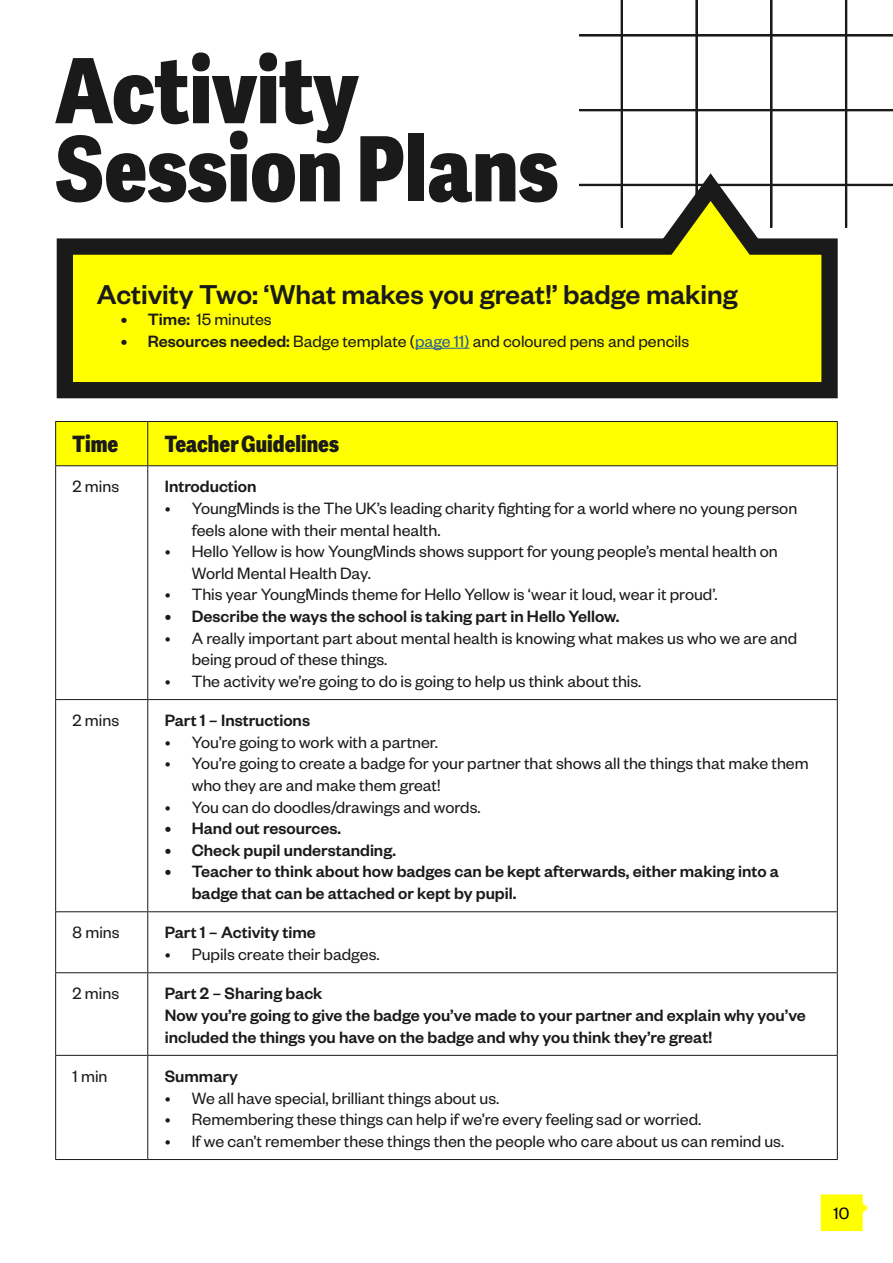
<style>
.page{position:relative;width:893px;height:1263px;background:#fff}
.page>*{position:absolute;margin:0;border:0;box-sizing:border-box;transform-origin:0 0}
.t1{font:800 90px/78.2px "Adelle Sans Cnd";color:#1a1a1a}
.t2{font:500 30px "Founders Grotesk";color:#1a1a1a}
.t3{font:800 22.5px "Adelle Sans Cnd";color:#1a1a1a}
.t4{font:18px/21.6px "Founders Grotesk";color:#1a1a1a}
.t5{font:500 18px/21.6px "Founders Grotesk";color:#1a1a1a}
.t6{font:18px "Founders Grotesk";color:#000}
.s1{font-weight:500}
.s2{color:#275b9b}
</style>
<div class="page">
<svg style="left:821px;top:1194px;width:47px;height:37px;background:#ffff1c"></svg>
<svg style="left:579px;top:0;width:314px;height:227px"></svg>
<div style="left:56px;top:422px;width:781px;height:43px;background:#ff0"></div>
<hr style="left:55px;top:421px;width:93px;height:1px;background:#1a1a1a">
<hr style="left:55px;top:422px;width:1px;height:43px;background:#1a1a1a">
<hr style="left:148px;top:421px;width:690px;height:1px;background:#1a1a1a">
<hr style="left:147px;top:422px;width:1px;height:43px;background:#1a1a1a">
<hr style="left:837px;top:422px;width:1px;height:43px;background:#1a1a1a">
<hr style="left:55px;top:465px;width:93px;height:1px;background:#1a1a1a">
<hr style="left:55px;top:466px;width:1px;height:233px;background:#1a1a1a">
<hr style="left:148px;top:465px;width:690px;height:1px;background:#1a1a1a">
<hr style="left:147px;top:466px;width:1px;height:233px;background:#1a1a1a">
<hr style="left:837px;top:466px;width:1px;height:233px;background:#1a1a1a">
<hr style="left:55px;top:699px;width:93px;height:1px;background:#1a1a1a">
<hr style="left:55px;top:700px;width:1px;height:211px;background:#1a1a1a">
<hr style="left:148px;top:699px;width:690px;height:1px;background:#1a1a1a">
<hr style="left:147px;top:700px;width:1px;height:211px;background:#1a1a1a">
<hr style="left:837px;top:700px;width:1px;height:211px;background:#1a1a1a">
<hr style="left:55px;top:911px;width:93px;height:1px;background:#1a1a1a">
<hr style="left:55px;top:912px;width:1px;height:60px;background:#1a1a1a">
<hr style="left:148px;top:911px;width:690px;height:1px;background:#1a1a1a">
<hr style="left:147px;top:912px;width:1px;height:60px;background:#1a1a1a">
<hr style="left:837px;top:912px;width:1px;height:60px;background:#1a1a1a">
<hr style="left:55px;top:972px;width:93px;height:1px;background:#1a1a1a">
<hr style="left:55px;top:973px;width:1px;height:82px;background:#1a1a1a">
<hr style="left:148px;top:972px;width:690px;height:1px;background:#1a1a1a">
<hr style="left:147px;top:973px;width:1px;height:82px;background:#1a1a1a">
<hr style="left:837px;top:973px;width:1px;height:82px;background:#1a1a1a">
<hr style="left:55px;top:1055px;width:93px;height:1px;background:#1a1a1a">
<hr style="left:55px;top:1056px;width:1px;height:103px;background:#1a1a1a">
<hr style="left:148px;top:1055px;width:690px;height:1px;background:#1a1a1a">
<hr style="left:147px;top:1056px;width:1px;height:103px;background:#1a1a1a">
<hr style="left:837px;top:1056px;width:1px;height:103px;background:#1a1a1a">
<hr style="left:55px;top:1159px;width:93px;height:1px;background:#1a1a1a">
<hr style="left:148px;top:1159px;width:690px;height:1px;background:#1a1a1a">
<svg style="left:56px;top:159px;width:790px;height:240px"></svg>
<hr style="left:415px;top:348px;width:54px;height:1px;background:#275b9b">
<h1 class="t1" style="left:55px;top:53px;width:505px">Activity<br>Session Plans</h1>
<h2 class="t2" style="left:97px;top:275px;width:643px">Activity Two: ‘What makes you great!’ badge making</h2>
<p class="t4" style="left:121px;top:308px;width:152px"><span class="s1">• Time:</span> 15 minutes</p>
<p class="t4" style="left:121px;top:329px;width:570px"><span class="s1">• Resources needed:</span> Badge template (<span class="s2">page 11)</span> and coloured pens and pencils</p>
<p class="t3" style="left:73px;top:430px;width:47px">Time</p>
<p class="t3" style="left:165px;top:430px;width:176px">Teacher Guidelines</p>
<p class="t4" style="left:73px;top:475px;width:48px">2 mins</p>
<p class="t5" style="left:165px;top:475px;width:93px">Introduction</p>
<p class="t4" style="left:192px;top:496px;width:607px;text-indent:-27px">• YoungMinds is the The UK’s leading charity fighting for a world where no young person feels alone with their mental health.</p>
<p class="t4" style="left:192px;top:540px;width:588px;text-indent:-27px">• Hello Yellow is how YoungMinds shows support for young people’s mental health on<br>World Mental Health Day.</p>
<p class="t4" style="left:165px;top:583px;width:554px">• This year YoungMinds theme for Hello Yellow is ‘wear it loud, wear it proud’.</p>
<p class="t5" style="left:165px;top:604px;width:456px">• Describe the ways the school is taking part in Hello Yellow.</p>
<p class="t4" style="left:192px;top:626px;width:607px;text-indent:-27px">• A really important part about mental health is knowing what makes us who we are and being proud of these things.</p>
<p class="t4" style="left:165px;top:669px;width:478px">• The activity we’re going to do is going to help us think about this.</p>
<p class="t4" style="left:73px;top:709px;width:48px">2 mins</p>
<p class="t5" style="left:165px;top:709px;width:147px">Part 1 – Instructions</p>
<p class="t4" style="left:165px;top:730px;width:275px">• You’re going to work with a partner.</p>
<p class="t4" style="left:192px;top:752px;width:618px;text-indent:-27px">• You’re going to create a badge for your partner that shows all the things that make them who they are and make them great!</p>
<p class="t4" style="left:165px;top:795px;width:317px">• You can do doodles/drawings and words.</p>
<p class="t5" style="left:165px;top:817px;width:178px">• Hand out resources.</p>
<p class="t5" style="left:165px;top:838px;width:233px">• Check pupil understanding.</p>
<p class="t5" style="left:192px;top:860px;width:589px;text-indent:-27px">• Teacher to think about how badges can be kept afterwards, either making into a badge that can be attached or kept by pupil.</p>
<p class="t4" style="left:73px;top:921px;width:48px">8 mins</p>
<p class="t5" style="left:165px;top:921px;width:153px">Part 1 – Activity time</p>
<p class="t4" style="left:165px;top:942px;width:216px">• Pupils create their badges.</p>
<p class="t4" style="left:73px;top:982px;width:48px">2 mins</p>
<p class="t5" style="left:165px;top:982px;width:643px">Part 2 – Sharing back<br>Now you’re going to give the badge you’ve made to your partner and explain why you’ve included the things you have on the badge and why you think they’re great!</p>
<p class="t4" style="left:73px;top:1064px;width:36px">1 min</p>
<p class="t5" style="left:165px;top:1064px;width:75px">Summary</p>
<p class="t4" style="left:165px;top:1086px;width:336px">• We all have special, brilliant things about us.</p>
<p class="t4" style="left:165px;top:1108px;width:538px">• Remembering these things can help if we’re every feeling sad or worried.</p>
<p class="t4" style="left:165px;top:1129px;width:621px">• If we can’t remember these things then the people who care about us can remind us.</p>
<p class="t6" style="left:834px;top:1202px;width:17px">10</p>
</div>
